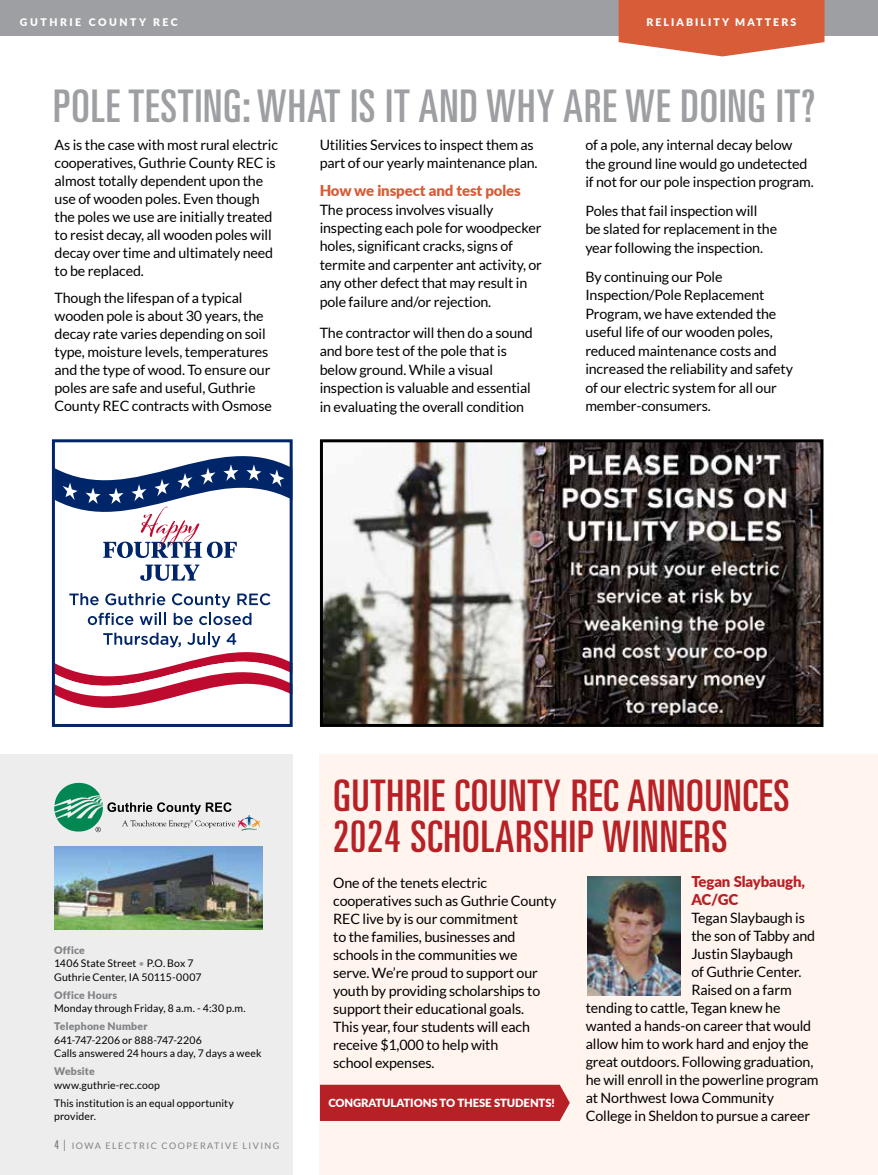
<style>
.page{position:relative;width:878px;height:1175px;background:#fff}
.page>*{position:absolute;margin:0;border:0;box-sizing:border-box;transform-origin:0 0}
.t1{font:ultra-condensed 45px "Univers";letter-spacing:.02em;color:#9d9fa2}
.t2{font:ultra-condensed 43.5px/40.5px "Univers";letter-spacing:.02em;color:#b72126}
.t3{font:900 15px "Lato";letter-spacing:-.01em;color:#d75c37}
.t4{font:900 15px/18px "Lato";letter-spacing:-.01em;color:#b72126}
.t5{font:14.25px/18px "Lato";letter-spacing:-.01em;color:#000}
.t6{font:900 11.25px "Lato";letter-spacing:-.01em;color:#fff}
.t7{font:10.5px/13.5px "Lato";letter-spacing:.01em;color:#000}
.t8{font:900 10.5px "Lato";letter-spacing:.02em;color:#808285}
.t9{font:900 10.5px "Lato";letter-spacing:.2em;color:#fff}
.t10{font:900 10.5px "Lato";letter-spacing:.24em;color:#fff}
.t11{font:9px "Lato";letter-spacing:.16em;color:#808285}
.s1{font-weight:900;color:#808285}
.s2{color:#9d9fa2}
.s3{font-family:"Univers";font-stretch:ultra-condensed;font-size:12px}
.s4{font-size:12px}
</style>
<div class="page">
<img style="left:324px;top:443px;width:495px;height:280px">
<div style="left:320px;top:439px;width:503px;height:288px;border:3px solid #000"></div>
<div style="left:320px;top:754px;width:558px;height:420px;background:#fff4ee"></div>
<div style="left:0;top:754px;width:292px;height:420px;background:#ededee"></div>
<img style="left:55px;top:846px;width:207px;height:83px">
<svg style="left:54px;top:783px;width:206px;height:49px"></svg>
<div style="left:0;top:0;width:878px;height:35px;background:#9d9fa2"></div>
<svg style="left:618px;top:0;width:206px;height:56px;background:#db6f4f"></svg>
<svg style="left:140px;top:564px;width:59px;height:17px"></svg>
<svg style="left:56px;top:456px;width:232px;height:102px"></svg>
<svg style="left:56px;top:593px;width:232px;height:115px"></svg>
<div style="left:52px;top:439px;width:240px;height:288px;border:3px solid #002669"></div>
<img style="left:587px;top:876px;width:93px;height:119px">
<div style="left:320px;top:1084px;width:250px;height:36px;background:#b72126"></div>
<p class="t10" style="left:20px;top:14px;width:159px">GUTHRIE COUNTY REC</p>
<p class="t9" style="left:646px;top:14px;width:151px">RELIABILITY MATTERS</p>
<h1 class="t1" style="left:53px;top:81px;width:763px">POLE TESTING: WHAT IS IT AND WHY ARE WE DOING IT?</h1>
<p class="t5" style="left:55px;top:136px;width:225px">As is the case with most rural electric cooperatives, Guthrie County REC is almost totally dependent upon the use of wooden poles. Even though the poles we use are initially treated to resist decay, all wooden poles will decay over time and ultimately need to be replaced.</p>
<p class="t5" style="left:55px;top:289px;width:219px">Though the lifespan of a typical wooden pole is about 30 years, the decay rate varies depending on soil type, moisture levels, temperatures and the type of wood. To ensure our poles are safe and useful, Guthrie County REC contracts with Osmose</p>
<p class="t5" style="left:320px;top:135px;width:219px;line-height:18.5px">Utilities Services to inspect them as part of our yearly maintenance plan.</p>
<p class="t3" style="left:320px;top:179px;width:203px">How we inspect and test poles</p>
<p class="t5" style="left:320px;top:200px;width:224px;line-height:18.5px">The process involves visually inspecting each pole for woodpecker holes, significant cracks, signs of termite and carpenter ant activity, or any other defect that may result in pole failure and/or rejection.</p>
<p class="t5" style="left:320px;top:323px;width:215px;line-height:18.5px">The contractor will then do a sound and bore test of the pole that is below ground. While a visual inspection is valuable and essential in evaluating the overall condition</p>
<p class="t5" style="left:585px;top:135px;width:230px;line-height:18.6px">of a pole, any internal decay below the ground line would go undetected if not for our pole inspection program.</p>
<p class="t5" style="left:585px;top:201px;width:193px;line-height:18.6px">Poles that fail inspection will<br>be slated for replacement in the year following the inspection.</p>
<p class="t5" style="left:585px;top:267px;width:209px;line-height:18.6px">By continuing our Pole<br>Inspection/Pole Replacement<br>Program, we have extended the useful life of our wooden poles, reduced maintenance costs and increased the reliability and safety of our electric system for all our member-consumers.</p>
<p class="t7" style="left:54px;top:943px;width:149px"><span class="s1">Office<br></span>1406 State Street <span class="s2">•</span> P.O. Box 7<br>Guthrie Center, IA 50115-0007</p>
<p class="t8" style="left:54px;top:987px;width:65px">Office Hours</p>
<p class="t7" style="left:54px;top:1001px;width:193px">Monday through Friday, 8 a.m. - 4:30 p.m.</p>
<p class="t8" style="left:54px;top:1018px;width:95px">Telephone Number</p>
<p class="t7" style="left:54px;top:1033px;width:209px">641-747-2206 or 888-747-2206<br>Calls answered 24 hours a day, 7 days a week</p>
<p class="t8" style="left:54px;top:1063px;width:42px">Website</p>
<p class="t7" style="left:54px;top:1076px;width:181px;line-height:18px">www.guthrie-rec.coop<br>This institution is an equal opportunity</p>
<p class="t7" style="left:54px;top:1109px;width:43px">provider.</p>
<p class="t11" style="left:55px;top:1141px;width:226px"><span class="s3">4</span> <span class="s4">|</span> IOWA ELECTRIC COOPERATIVE LIVING</p>
<h2 class="t2" style="left:333px;top:775px;width:458px">GUTHRIE COUNTY REC ANNOUNCES<br>2024 SCHOLARSHIP WINNERS</h2>
<p class="t4" style="left:691px;top:871px;width:115px">Tegan Slaybaugh,<br>AC/GC</p>
<p class="t5" style="left:691px;top:908px;width:115px">Tegan Slaybaugh is</p>
<p class="t5" style="left:691px;top:926px;width:125px">the son of Tabby and</p>
<p class="t5" style="left:691px;top:944px;width:103px">Justin Slaybaugh</p>
<p class="t5" style="left:691px;top:962px;width:112px">of Guthrie Center.</p>
<p class="t5" style="left:691px;top:980px;width:102px">Raised on a farm</p>
<p class="t5" style="left:585px;top:998px;width:196px">tending to cattle, Tegan knew he</p>
<p class="t5" style="left:585px;top:1016px;width:227px">wanted a hands-on career that would</p>
<p class="t5" style="left:585px;top:1034px;width:224px">allow him to work hard and enjoy the</p>
<p class="t5" style="left:585px;top:1052px;width:229px">great outdoors. Following graduation,</p>
<p class="t5" style="left:585px;top:1070px;width:234px">he will enroll in the powerline program</p>
<p class="t5" style="left:585px;top:1088px;width:190px">at Northwest Iowa Community</p>
<p class="t5" style="left:585px;top:1106px;width:226px">College in Sheldon to pursue a career</p>
<p class="t5" style="left:333px;top:873px;width:225px">One of the tenets electric cooperatives such as Guthrie County<br>REC live by is our commitment<br>to the families, businesses and schools in the communities we serve. We’re proud to support our youth by providing scholarships to support their educational goals.<br>This year, four students will each receive $1,000 to help with<br>school expenses.</p>
<p class="t6" style="left:328px;top:1094px;width:228px">CONGRATULATIONS TO THESE STUDENTS!</p>
</div>
